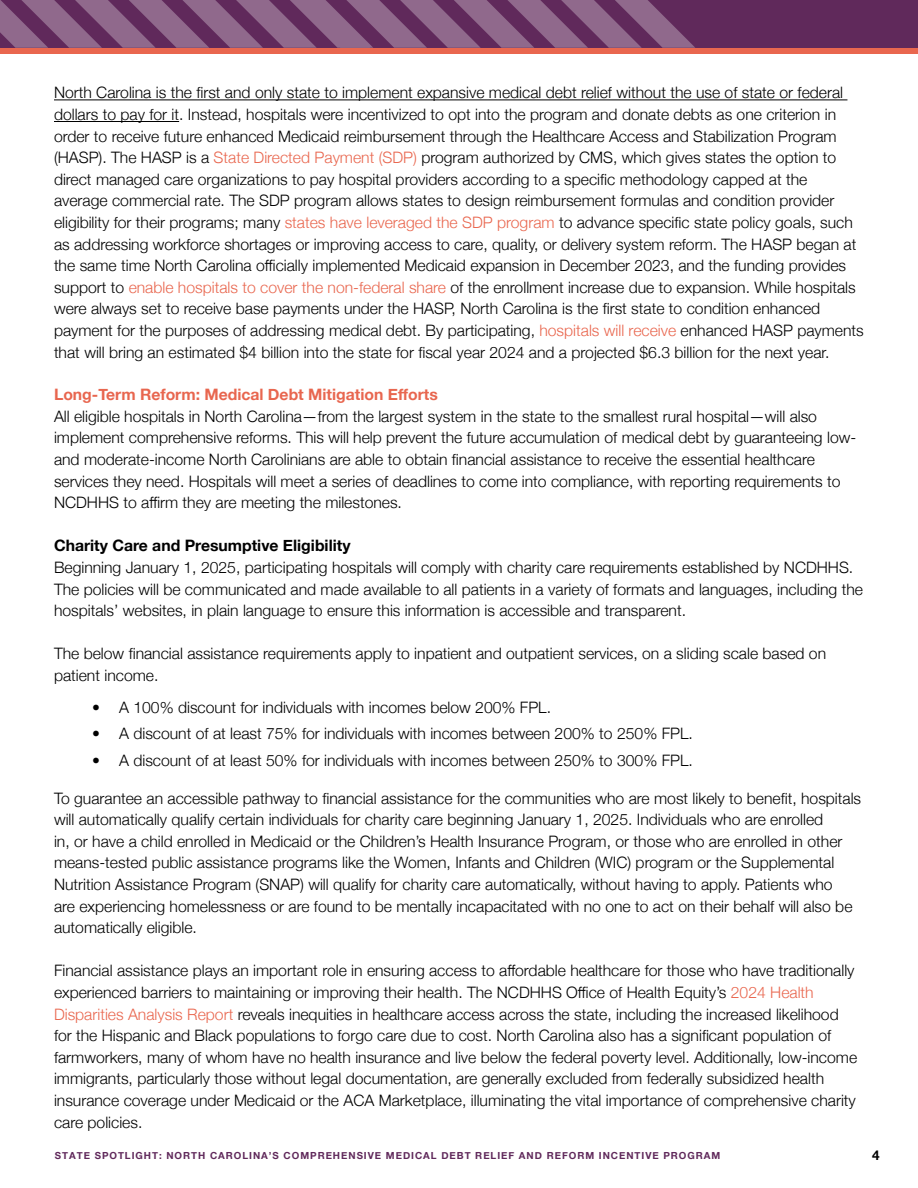
<style>
.page{position:relative;width:918px;height:1188px;background:#fff}
.page>*{position:absolute;margin:0;border:0;box-sizing:border-box;transform-origin:0 0}
.t1{font:300 15.75px/21.6px "Helvetica Neue";color:#000}
.t2{font:700 13.5px "Helvetica Neue";color:#000}
.t3{font:700 9.75px "Helvetica Neue";letter-spacing:.1em;color:#60295b}
.s1{color:#e9674f}
.s2{font-weight:700;color:#e8664f}
.s3{font-weight:700}
</style>
<div class="page">
<div style="left:0;top:0;width:918px;height:49px;background:#60295b"></div>
<div style="left:0;top:48px;width:918px;height:5px;background:#e9674f"></div>
<svg style="left:0;top:0;width:695px;height:48px"></svg>
<hr style="left:54px;top:100px;width:793px;height:1px;background:#000">
<hr style="left:54px;top:121px;width:125px;height:1px;background:#000">
<p class="t1" style="left:54px;top:81px;width:811px">North Carolina is the first and only state to implement expansive medical debt relief without the use of state or federal dollars to pay for it. Instead, hospitals were incentivized to opt into the program and donate debts as one criterion in order to receive future enhanced Medicaid reimbursement through the Healthcare Access and Stabilization Program (HASP). The HASP is a <span class="s1">State Directed Payment (SDP)</span> program authorized by CMS, which gives states the option to direct managed care organizations to pay hospital providers according to a specific methodology capped at the average commercial rate. The SDP program allows states to design reimbursement formulas and condition provider eligibility for their programs; many <span class="s1">states have leveraged the SDP program</span> to advance specific state policy goals, such as addressing workforce shortages or improving access to care, quality, or delivery system reform. The HASP began at the same time North Carolina officially implemented Medicaid expansion in December 2023, and the funding provides support to <span class="s1">enable hospitals to cover the non-federal share</span> of the enrollment increase due to expansion. While hospitals were always set to receive base payments under the HASP, North Carolina is the first state to condition enhanced payment for the purposes of addressing medical debt. By participating, <span class="s1">hospitals will receive</span> enhanced HASP payments that will bring an estimated $4 billion into the state for fiscal year 2024 and a projected $6.3 billion for the next year.</p>
<p class="t1" style="left:54px;top:383px;width:804px"><span class="s2">Long-Term Reform: Medical Debt Mitigation Efforts<br></span>All eligible hospitals in North Carolina—from the largest system in the state to the smallest rural hospital—will also implement comprehensive reforms. This will help prevent the future accumulation of medical debt by guaranteeing low&shy;and moderate-income North Carolinians are able to obtain financial assistance to receive the essential healthcare services they need. Hospitals will meet a series of deadlines to come into compliance, with reporting requirements to NCDHHS to affirm they are meeting the milestones.</p>
<p class="t1" style="left:54px;top:534px;width:810px"><span class="s3">Charity Care and Presumptive Eligibility<br></span>Beginning January 1, 2025, participating hospitals will comply with charity care requirements established by NCDHHS.<br>The policies will be communicated and made available to all patients in a variety of formats and languages, including the hospitals’ websites, in plain language to ensure this information is accessible and transparent.</p>
<p class="t1" style="left:54px;top:642px;width:774px">The below financial assistance requirements apply to inpatient and outpatient services, on a sliding scale based on patient income.</p>
<p class="t1" style="left:92px;top:695px;width:461px">• A 100% discount for individuals with incomes below 200% FPL.</p>
<p class="t1" style="left:92px;top:722px;width:602px">• A discount of at least 75% for individuals with incomes between 200% to 250% FPL.</p>
<p class="t1" style="left:92px;top:748px;width:602px">• A discount of at least 50% for individuals with incomes between 250% to 300% FPL.</p>
<p class="t1" style="left:54px;top:786px;width:809px">To guarantee an accessible pathway to financial assistance for the communities who are most likely to benefit, hospitals will automatically qualify certain individuals for charity care beginning January 1, 2025. Individuals who are enrolled<br>in, or have a child enrolled in Medicaid or the Children’s Health Insurance Program, or those who are enrolled in other means-tested public assistance programs like the Women, Infants and Children (WIC) program or the Supplemental Nutrition Assistance Program (SNAP) will qualify for charity care automatically, without having to apply. Patients who<br>are experiencing homelessness or are found to be mentally incapacitated with no one to act on their behalf will also be automatically eligible.</p>
<p class="t1" style="left:54px;top:959px;width:805px">Financial assistance plays an important role in ensuring access to affordable healthcare for those who have traditionally experienced barriers to maintaining or improving their health. The NCDHHS Office of Health Equity’s <span class="s1">2024 Health Disparities Analysis Report</span> reveals inequities in healthcare access across the state, including the increased likelihood for the Hispanic and Black populations to forgo care due to cost. North Carolina also has a significant population of farmworkers, many of whom have no health insurance and live below the federal poverty level. Additionally, low-income immigrants, particularly those without legal documentation, are generally excluded from federally subsidized health insurance coverage under Medicaid or the ACA Marketplace, illuminating the vital importance of comprehensive charity care policies.</p>
<p class="t3" style="left:55px;top:1148px;width:667px">STATE SPOTLIGHT: NORTH CAROLINA’S COMPREHENSIVE MEDICAL DEBT RELIEF AND REFORM INCENTIVE PROGRAM</p>
<p class="t2" style="left:872px;top:1144px;width:9px">4</p>
</div>
